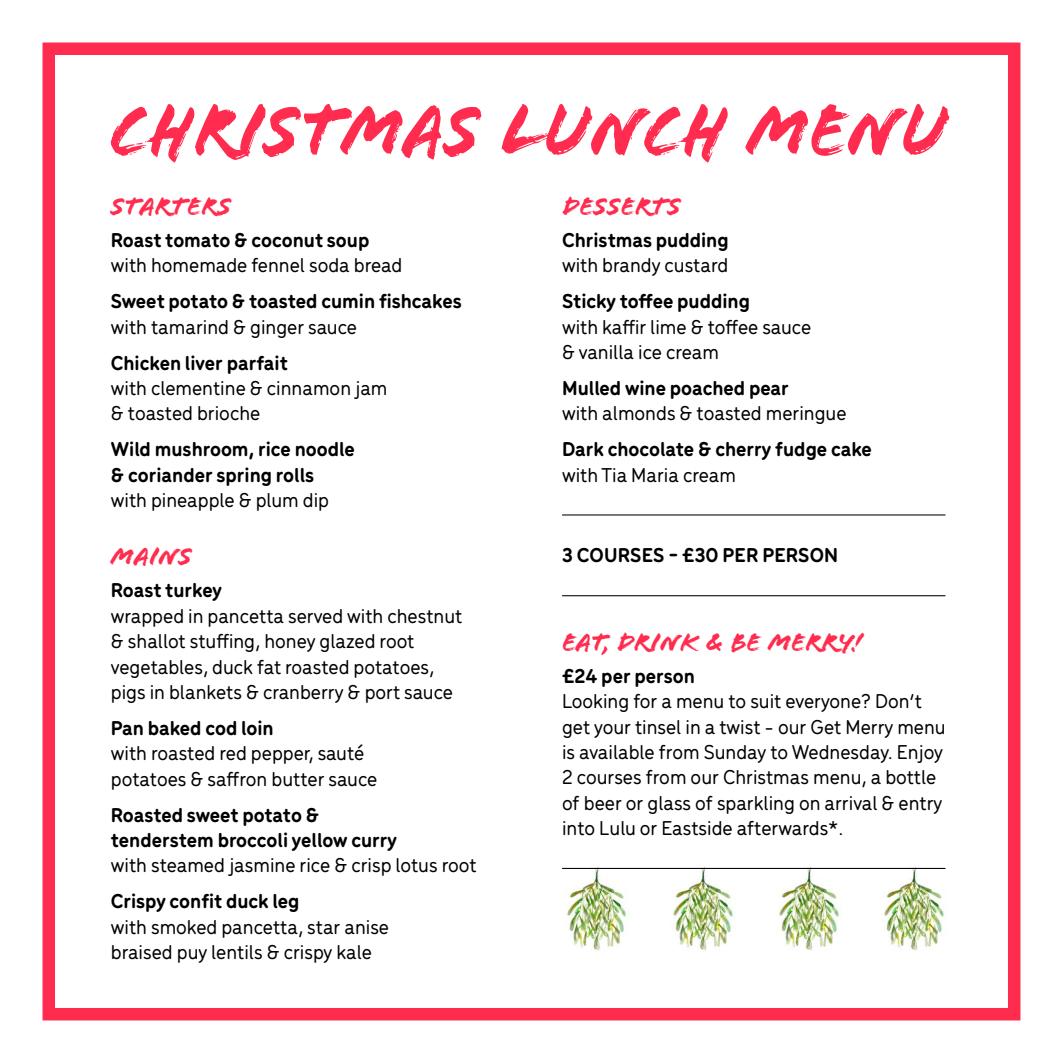
<style>
.page{position:relative;width:1063px;height:1063px;background:#fff}
.page>*{position:absolute;margin:0;border:0;box-sizing:border-box;transform-origin:0 0}
.t1{font:26.5px "Flood Std";color:#ff2c4f}
.t2{font:500 21.25px/25.5px "Menco";color:#000}
.t3{font:700 21.25px/25.5px "Menco";color:#000}
</style>
<div class="page">
<div style="left:43px;top:43px;width:977px;height:977px;border:12px solid #ff2c4f"></div>
<img style="left:669px;top:866px;width:72px;height:85px">
<img style="left:775px;top:866px;width:72px;height:85px">
<img style="left:880px;top:866px;width:66px;height:85px">
<img style="left:562px;top:866px;width:73px;height:85px">
<svg style="left:111px;top:104px;width:838px;height:59px"></svg>
<hr style="left:562px;top:514px;width:383px;height:2px;background:#000">
<hr style="left:562px;top:595px;width:383px;height:1px;background:#000">
<hr style="left:562px;top:868px;width:383px;height:1px;background:#000">
<p class="t1" style="left:111px;top:190px;width:122px">STARTERS</p>
<p class="t3" style="left:111px;top:226px;width:260px">Roast tomato &amp; coconut soup</p>
<p class="t2" style="left:111px;top:251px;width:293px">with homemade fennel soda bread</p>
<p class="t3" style="left:111px;top:287px;width:352px">Sweet potato &amp; toasted cumin fishcakes</p>
<p class="t2" style="left:111px;top:313px;width:248px">with tamarind &amp; ginger sauce</p>
<p class="t3" style="left:111px;top:348px;width:178px">Chicken liver parfait</p>
<p class="t2" style="left:111px;top:374px;width:278px">with clementine &amp; cinnamon jam &amp; toasted brioche</p>
<p class="t3" style="left:111px;top:435px;width:245px">Wild mushroom, rice noodle &amp; coriander spring rolls</p>
<p class="t2" style="left:111px;top:486px;width:220px">with pineapple &amp; plum dip</p>
<p class="t1" style="left:111px;top:541px;width:83px">MAINS</p>
<p class="t3" style="left:111px;top:576px;width:112px">Roast turkey</p>
<p class="t2" style="left:111px;top:602px;width:353px">wrapped in pancetta served with chestnut &amp; shallot stuffing, honey glazed root vegetables, duck fat roasted potatoes, pigs in blankets &amp; cranberry &amp; port sauce</p>
<p class="t3" style="left:111px;top:714px;width:164px">Pan baked cod loin</p>
<p class="t2" style="left:111px;top:739px;width:268px">with roasted red pepper, sauté potatoes &amp; saffron butter sauce</p>
<p class="t3" style="left:111px;top:800px;width:288px">Roasted sweet potato &amp; tenderstem broccoli yellow curry</p>
<p class="t2" style="left:111px;top:851px;width:367px">with steamed jasmine rice &amp; crisp lotus root</p>
<p class="t3" style="left:111px;top:887px;width:190px">Crispy confit duck leg</p>
<p class="t2" style="left:111px;top:913px;width:280px">with smoked pancetta, star anise braised puy lentils &amp; crispy kale</p>
<p class="t1" style="left:562px;top:190px;width:120px">DESSERTS</p>
<p class="t3" style="left:562px;top:226px;width:168px">Christmas pudding</p>
<p class="t2" style="left:562px;top:251px;width:168px">with brandy custard</p>
<p class="t3" style="left:562px;top:287px;width:190px">Sticky toffee pudding</p>
<p class="t2" style="left:562px;top:313px;width:251px">with kaffir lime &amp; toffee sauce &amp; vanilla ice cream</p>
<p class="t3" style="left:562px;top:374px;width:228px">Mulled wine poached pear</p>
<p class="t2" style="left:562px;top:399px;width:286px">with almonds &amp; toasted meringue</p>
<p class="t3" style="left:562px;top:435px;width:311px">Dark chocolate &amp; cherry fudge cake</p>
<p class="t2" style="left:562px;top:461px;width:175px">with Tia Maria cream</p>
<p class="t3" style="left:562px;top:541px;width:278px">3 COURSES - £30 PER PERSON</p>
<p class="t1" style="left:562px;top:626px;width:302px">EAT, DRINK &amp; BE MERRY!</p>
<p class="t3" style="left:562px;top:662px;width:134px">£24 per person</p>
<p class="t2" style="left:562px;top:687px;width:385px">Looking for a menu to suit everyone? Don’t get your tinsel in a twist - our Get Merry menu is available from Sunday to Wednesday. Enjoy 2 courses from our Christmas menu, a bottle of beer or glass of sparkling on arrival &amp; entry into Lulu or Eastside afterwards*.</p>
</div>
